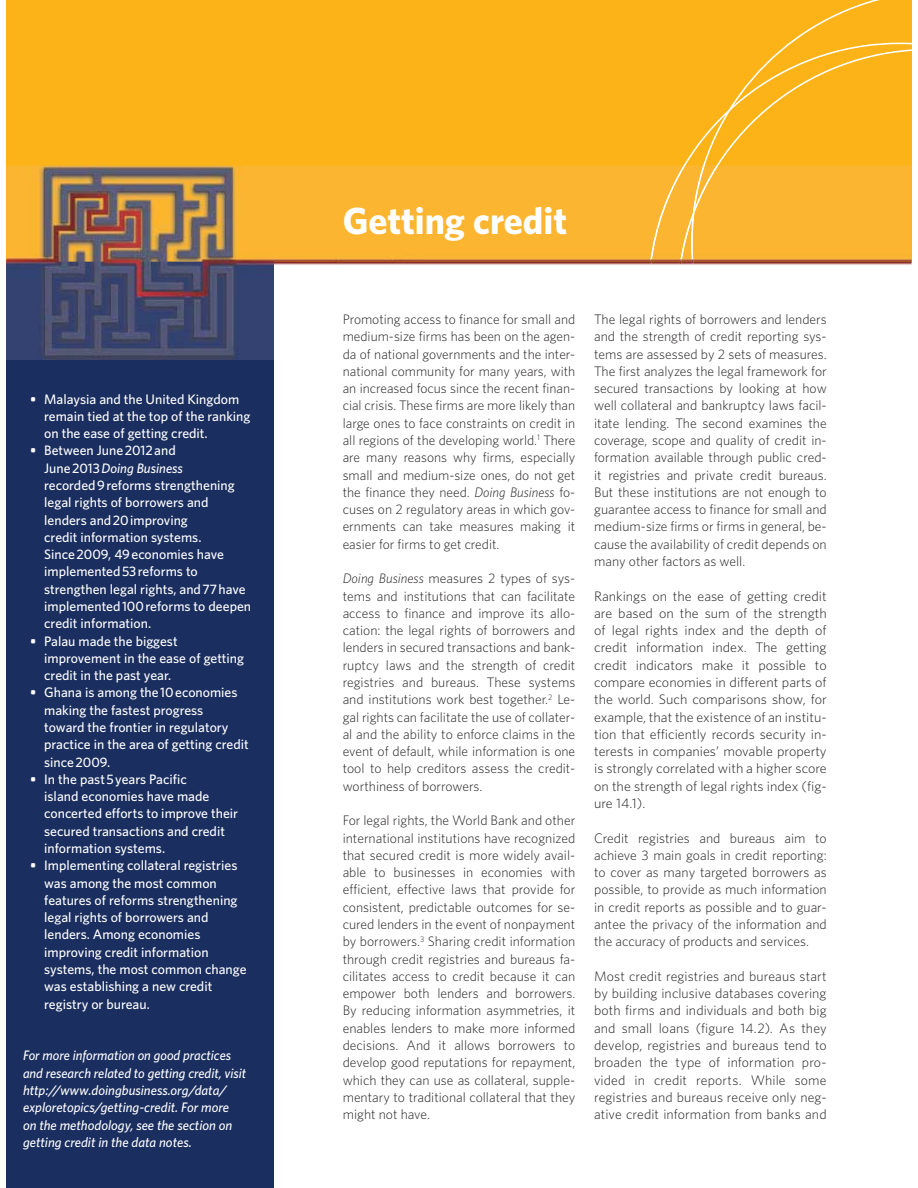
<style>
.page{position:relative;width:918px;height:1188px;background:#fff}
.page>*{position:absolute;margin:0;border:0;box-sizing:border-box;transform-origin:0 0}
.t1{font:700 37.65px "Whitney";color:#fff}
.t2{font:300 13.8px/17.2px "Whitney";color:#231f20;text-align:justify}
.t3{font:500 13.8px/17.2px "Whitney";color:#fff}
.t4{font:italic 500 13.8px/17.2px "Whitney";color:#fff}
.s1{font-weight:600}
.s2{font-style:italic}
</style>
<div class="page">
<div style="left:6px;top:259px;width:267px;height:929px;background:#1a2e5f"></div>
<div style="left:6px;top:0;width:906px;height:262px;background:#fbb317"></div>
<svg style="left:691px;top:19px;width:139px;height:146px"></svg>
<svg style="left:826px;top:0;width:54px;height:19px"></svg>
<svg style="left:812px;top:42px;width:100px;height:123px"></svg>
<img style="left:6px;top:165px;width:906px;height:195px">
<img style="left:680px;top:165px;width:38px;height:99px">
<img style="left:650px;top:165px;width:35px;height:98px">
<img style="left:691px;top:165px;width:14px;height:98px">
<p class="t3" style="left:44px;top:391px;width:208px;text-indent:-14px"><span class="s1">•</span> Malaysia and the United Kingdom remain tied at the top of the ranking on the ease of getting credit.</p>
<p class="t3" style="left:44px;top:443px;width:208px;text-indent:-14px"><span class="s1">•</span> Between June 2012 and<br>June 2013 <span class="s2">Doing Business<br></span>recorded 9 reforms strengthening legal rights of borrowers and lenders and 20 improving<br>credit information systems.<br>Since 2009, 49 economies have implemented 53 reforms to strengthen legal rights, and 77 have implemented 100 reforms to deepen credit information.</p>
<p class="t3" style="left:44px;top:633px;width:201px;text-indent:-14px"><span class="s1">•</span> Palau made the biggest improvement in the ease of getting credit in the past year.</p>
<p class="t3" style="left:44px;top:685px;width:206px;text-indent:-14px"><span class="s1">•</span> Ghana is among the 10 economies making the fastest progress<br>toward the frontier in regulatory practice in the area of getting credit since 2009.</p>
<p class="t3" style="left:44px;top:772px;width:195px;text-indent:-14px"><span class="s1">•</span> In the past 5 years Pacific<br>island economies have made concerted efforts to improve their secured transactions and credit information systems.</p>
<p class="t3" style="left:44px;top:858px;width:204px;text-indent:-14px"><span class="s1">•</span> Implementing collateral registries was among the most common features of reforms strengthening legal rights of borrowers and lenders. Among economies improving credit information systems, the most common change was establishing a new credit registry or bureau.</p>
<p class="t4" style="left:23px;top:1048px;width:225px">For more information on good practices and research related to getting credit, visit http://www.doingbusiness.org/data/ exploretopics/getting-credit. For more<br>on the methodology, see the section on getting credit in the data notes.</p>
<h1 class="t1" style="left:343px;top:206px;width:226px">Getting credit</h1>
<p class="t2" style="left:343px;top:312px;width:234px">Promoting access to finance for small and medium-size firms has been on the agen&shy;da of national governments and the inter&shy;national community for many years, with an increased focus since the recent finan&shy;cial crisis. These firms are more likely than large ones to face constraints on credit in all regions of the developing world.<sup>1</sup> There are many reasons why firms, especially small and medium-size ones, do not get the finance they need. <span class="s2">Doing Business</span> fo&shy;cuses on 2 regulatory areas in which gov&shy;ernments can take measures making it easier for firms to get credit.</p>
<p class="t2" style="left:343px;top:571px;width:234px"><span class="s2">Doing Business</span> measures 2 types of sys&shy;tems and institutions that can facilitate access to finance and improve its allo&shy;cation: the legal rights of borrowers and lenders in secured transactions and bank&shy;ruptcy laws and the strength of credit registries and bureaus. These systems and institutions work best together.<sup>2</sup> Le&shy;gal rights can facilitate the use of collater&shy;al and the ability to enforce claims in the event of default, while information is one tool to help creditors assess the credit&shy;worthiness of borrowers.</p>
<p class="t2" style="left:343px;top:813px;width:234px">For legal rights, the World Bank and other international institutions have recognized that secured credit is more widely avail&shy;able to businesses in economies with efficient, effective laws that provide for consistent, predictable outcomes for se&shy;cured lenders in the event of nonpayment by borrowers.<sup>3</sup> Sharing credit information through credit registries and bureaus fa&shy;cilitates access to credit because it can empower both lenders and borrowers.<br>By reducing information asymmetries, it enables lenders to make more informed decisions. And it allows borrowers to develop good reputations for repayment, which they can use as collateral, supple&shy;mentary to traditional collateral that they might not have.</p>
<p class="t2" style="left:594px;top:312px;width:234px">The legal rights of borrowers and lenders and the strength of credit reporting sys&shy;tems are assessed by 2 sets of measures.<br>The first analyzes the legal framework for secured transactions by looking at how well collateral and bankruptcy laws facil&shy;itate lending. The second examines the coverage, scope and quality of credit in&shy;formation available through public cred&shy;it registries and private credit bureaus.<br>But these institutions are not enough to guarantee access to finance for small and medium-size firms or firms in general, be&shy;cause the availability of credit depends on many other factors as well.</p>
<p class="t2" style="left:594px;top:588px;width:234px">Rankings on the ease of getting credit are based on the sum of the strength of legal rights index and the depth of credit information index. The getting credit indicators make it possible to compare economies in different parts of the world. Such comparisons show, for example, that the existence of an institu&shy;tion that efficiently records security in&shy;terests in companies’ movable property is strongly correlated with a higher score on the strength of legal rights index (fig&shy;ure 14.1).</p>
<p class="t2" style="left:594px;top:830px;width:234px">Credit registries and bureaus aim to achieve 3 main goals in credit reporting: to cover as many targeted borrowers as possible, to provide as much information in credit reports as possible and to guar&shy;antee the privacy of the information and the accuracy of products and services.</p>
<p class="t2" style="left:594px;top:969px;width:234px">Most credit registries and bureaus start by building inclusive databases covering both firms and individuals and both big and small loans (figure 14.2). As they develop, registries and bureaus tend to broaden the type of information pro&shy;vided in credit reports. While some registries and bureaus receive only neg&shy;ative credit information from banks and</p>
</div>
